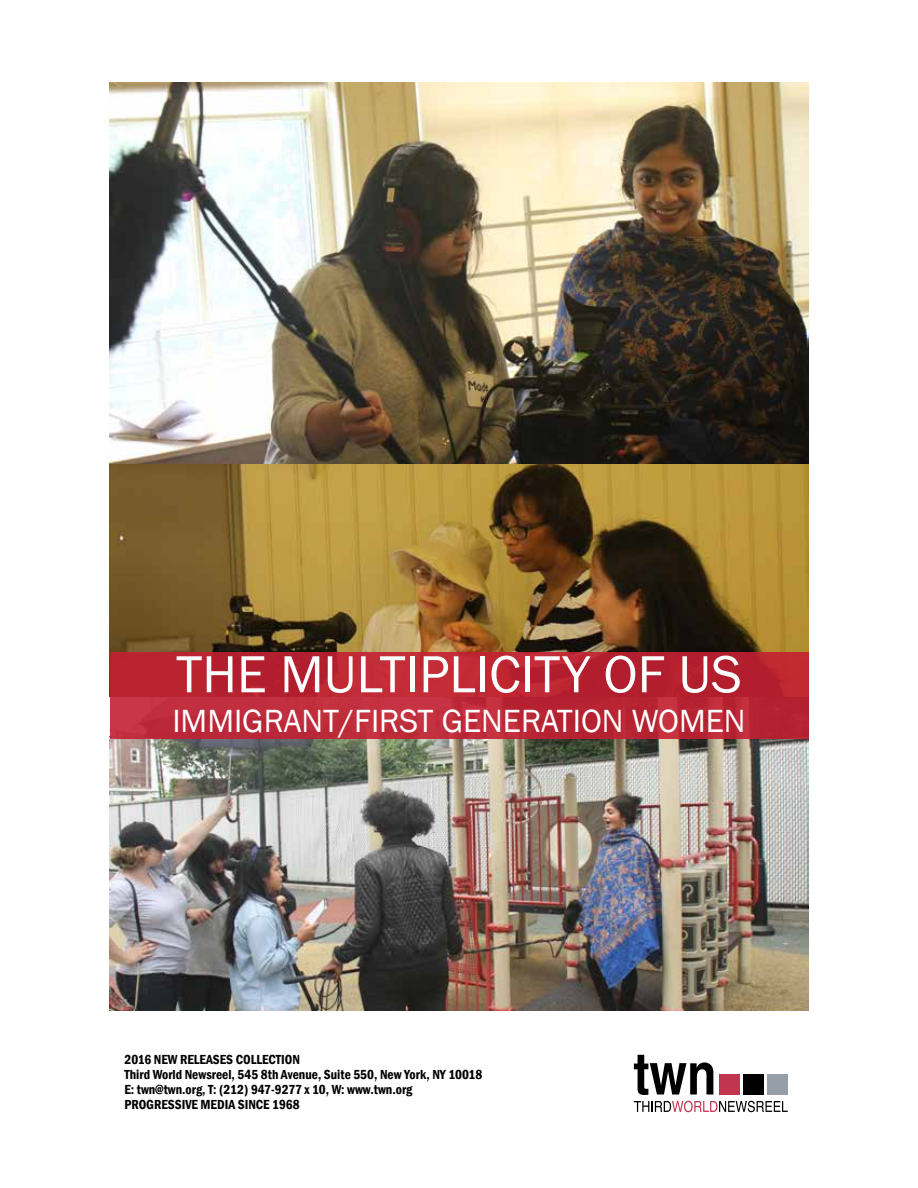
<style>
.page{position:relative;width:918px;height:1188px;background:#fff}
.page>*{position:absolute;margin:0;border:0;box-sizing:border-box;transform-origin:0 0}
.t1{font:54px "Franklin Gothic";color:#fff}
.t2{font:33px "Franklin Gothic";color:#fff}
.t3{font:600 condensed 13.5px/15px "Franklin Gothic";color:#000}
</style>
<div class="page">
<svg style="left:634px;top:1101px;width:154px;height:11px"></svg>
<svg style="left:634px;top:1055px;width:79px;height:40px"></svg>
<div style="left:719px;top:1074px;width:21px;height:21px;background:#c23550"></div>
<div style="left:767px;top:1074px;width:21px;height:21px;background:#969ea8"></div>
<div style="left:743px;top:1074px;width:21px;height:21px;background:#000"></div>
<img style="left:110px;top:82px;width:698px;height:382px">
<img style="left:110px;top:464px;width:698px;height:188px">
<img style="left:110px;top:739px;width:698px;height:271px">
<div style="left:110px;top:652px;width:698px;height:87px;background:linear-gradient(to right,#bf2a39,#b72331)"></div>
<h1 class="t1" style="left:176px;top:641px;width:567px">THE MULTIPLICITY OF US</h1>
<h2 class="t2" style="left:172px;top:700px;width:575px">IMMIGRANT/FIRST GENERATION WOMEN</h2>
<p class="t3" style="left:124px;top:1052px;width:359px">2016 NEW RELEASES COLLECTION<br>Third World Newsreel, 545 8th Avenue, Suite 550, New York, NY 10018<br>E: twn@twn.org, T: (212) 947-9277 x 10, W: www.twn.org PROGRESSIVE MEDIA SINCE 1968</p>
</div>
